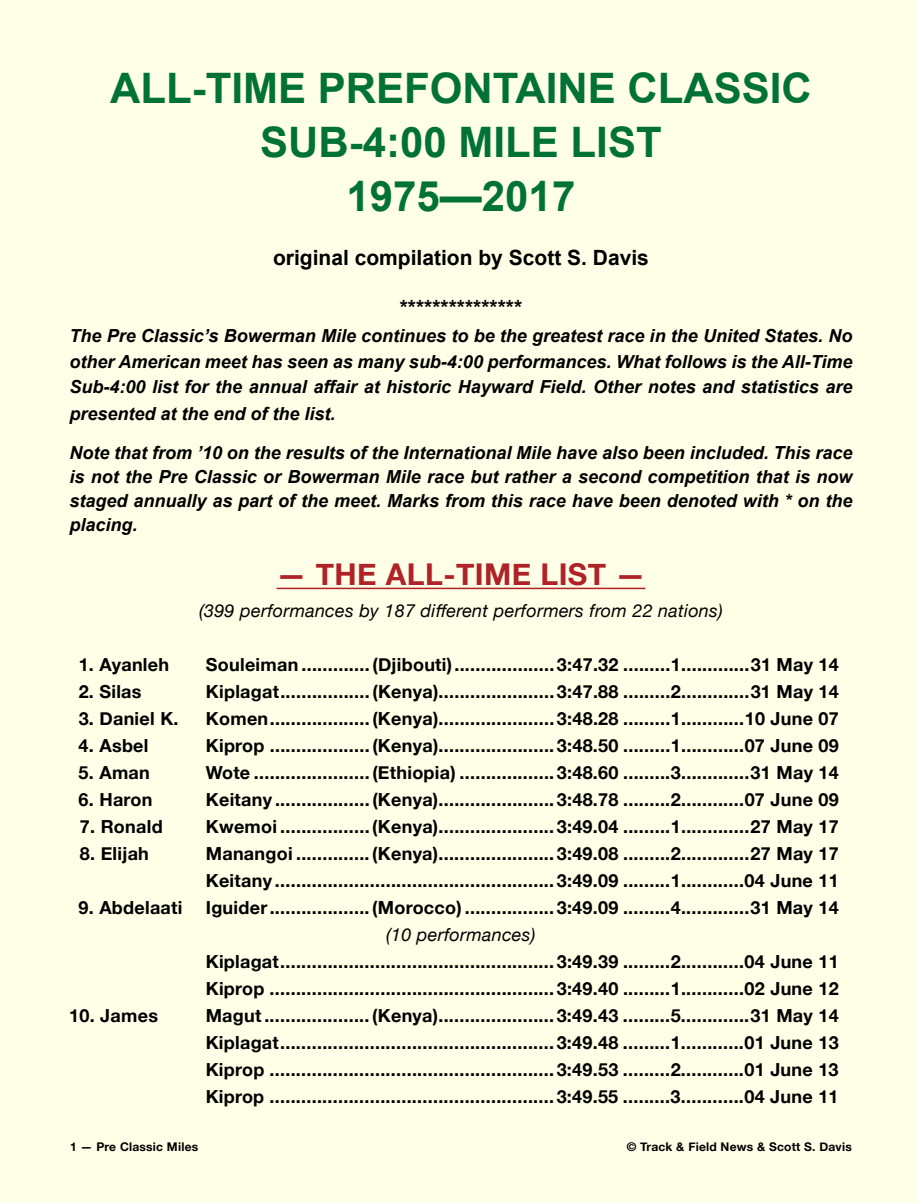
<style>
.page{position:relative;width:918px;height:1202px;background:#fffee6}
.page>*{position:absolute;margin:0;border:0;box-sizing:border-box;transform-origin:0 0}
.t1{font:700 42px/54px "Arial";color:#007236;text-align:center}
.t2{font:700 30px "Helvetica Neue";letter-spacing:.015em;color:#af2227}
.t3{font:700 21px "Arial";color:#000}
.t4{font:700 18px/27px "Helvetica Neue";letter-spacing:.015em;color:#000}
.t5{font:italic 700 18px/26px "Arial";color:#000;text-align:justify}
.t6{font:italic 18px "Helvetica Neue";letter-spacing:.015em;color:#000}
.t7{font:700 12px "Helvetica Neue";letter-spacing:.02em;color:#000}
</style>
<div class="page">
<hr style="left:277px;top:587px;width:368px;height:2px;background:#af2227">
<h1 class="t1" style="left:110px;top:62px;width:703px">ALL-TIME PREFONTAINE CLASSIC<br>SUB-4:00 MILE LIST<br>1975—2017</h1>
<p class="t3" style="left:273px;top:244px;width:377px">original compilation by Scott S. Davis</p>
<p class="t3" style="left:400px;top:294px;width:124px">***************</p>
<p class="t5" style="left:69px;top:324px;width:785px">The Pre Classic’s Bowerman Mile continues to be the greatest race in the United States. No other American meet has seen as many sub-4:00 performances. What follows is the All-Time Sub-4:00 list for the annual affair at historic Hayward Field. Other notes and statistics are presented at the end of the list.</p>
<p class="t5" style="left:69px;top:442px;width:785px;line-height:24px">Note that from ’10 on the results of the International Mile have also been included. This race is not the Pre Classic or Bowerman Mile race but rather a second competition that is now staged annually as part of the meet. Marks from this race have been denoted with * on the placing.</p>
<h2 class="t2" style="left:277px;top:551px;width:370px">— THE ALL-TIME LIST —</h2>
<p class="t6" style="left:199px;top:597px;width:525px">(399 performances by 187 different performers from 22 nations)</p>
<p class="t4" style="left:79px;top:651px;width:92px">1. Ayanleh</p>
<p class="t4" style="left:206px;top:651px;width:634px">Souleiman .............(Djibouti)................... 3:47.32 .........1.............31 May 14</p>
<p class="t4" style="left:79px;top:678px;width:64px">2. Silas</p>
<p class="t4" style="left:206px;top:678px;width:634px">Kiplagat.................(Kenya)...................... 3:47.88 .........2.............31 May 14</p>
<p class="t4" style="left:79px;top:705px;width:101px">3. Daniel K.</p>
<p class="t4" style="left:206px;top:705px;width:634px">Komen...................(Kenya)...................... 3:48.28 .........1............10 June 07</p>
<p class="t4" style="left:79px;top:732px;width:71px">4. Asbel</p>
<p class="t4" style="left:206px;top:732px;width:634px">Kiprop ...................(Kenya)...................... 3:48.50 .........1............07 June 09</p>
<p class="t4" style="left:79px;top:759px;width:73px">5. Aman</p>
<p class="t4" style="left:206px;top:759px;width:634px">Wote ......................(Ethiopia) .................. 3:48.60 .........3.............31 May 14</p>
<p class="t4" style="left:79px;top:786px;width:75px">6. Haron</p>
<p class="t4" style="left:206px;top:786px;width:634px">Keitany ..................(Kenya)...................... 3:48.78 .........2............07 June 09</p>
<p class="t4" style="left:80px;top:813px;width:84px">7. Ronald</p>
<p class="t4" style="left:206px;top:813px;width:634px">Kwemoi .................(Kenya)...................... 3:49.04 .........1.............27 May 17</p>
<p class="t4" style="left:80px;top:840px;width:71px">8. Elijah</p>
<p class="t4" style="left:206px;top:840px;width:635px">Manangoi ..............(Kenya)...................... 3:49.08 .........2.............27 May 17<br>Keitany ..................................................... 3:49.09 .........1............04 June 11</p>
<p class="t4" style="left:79px;top:894px;width:105px">9. Abdelaati</p>
<p class="t4" style="left:206px;top:894px;width:634px">Iguider...................(Morocco) ................. 3:49.09 .........4.............31 May 14</p>
<p class="t6" style="left:386px;top:921px;width:151px">(10 performances)</p>
<p class="t4" style="left:206px;top:948px;width:635px">Kiplagat.................................................... 3:49.39 .........2............04 June 11<br>Kiprop ...................................................... 3:49.40 .........1............02 June 12</p>
<p class="t4" style="left:69px;top:1002px;width:90px">10. James</p>
<p class="t4" style="left:206px;top:1002px;width:635px;text-align:justify">Magut....................(Kenya)...................... 3:49.43 .........5.............31 May 14<br>Kiplagat.................................................... 3:49.48 .........1............01 June 13<br>Kiprop ...................................................... 3:49.53 .........2............01 June 13<br>Kiprop ...................................................... 3:49.55 .........3............04 June 11</p>
<p class="t7" style="left:70px;top:1137px;width:130px">1 — Pre Classic Miles</p>
<p class="t7" style="left:627px;top:1137px;width:227px">© Track &amp; Field News &amp; Scott S. Davis</p>
</div>
